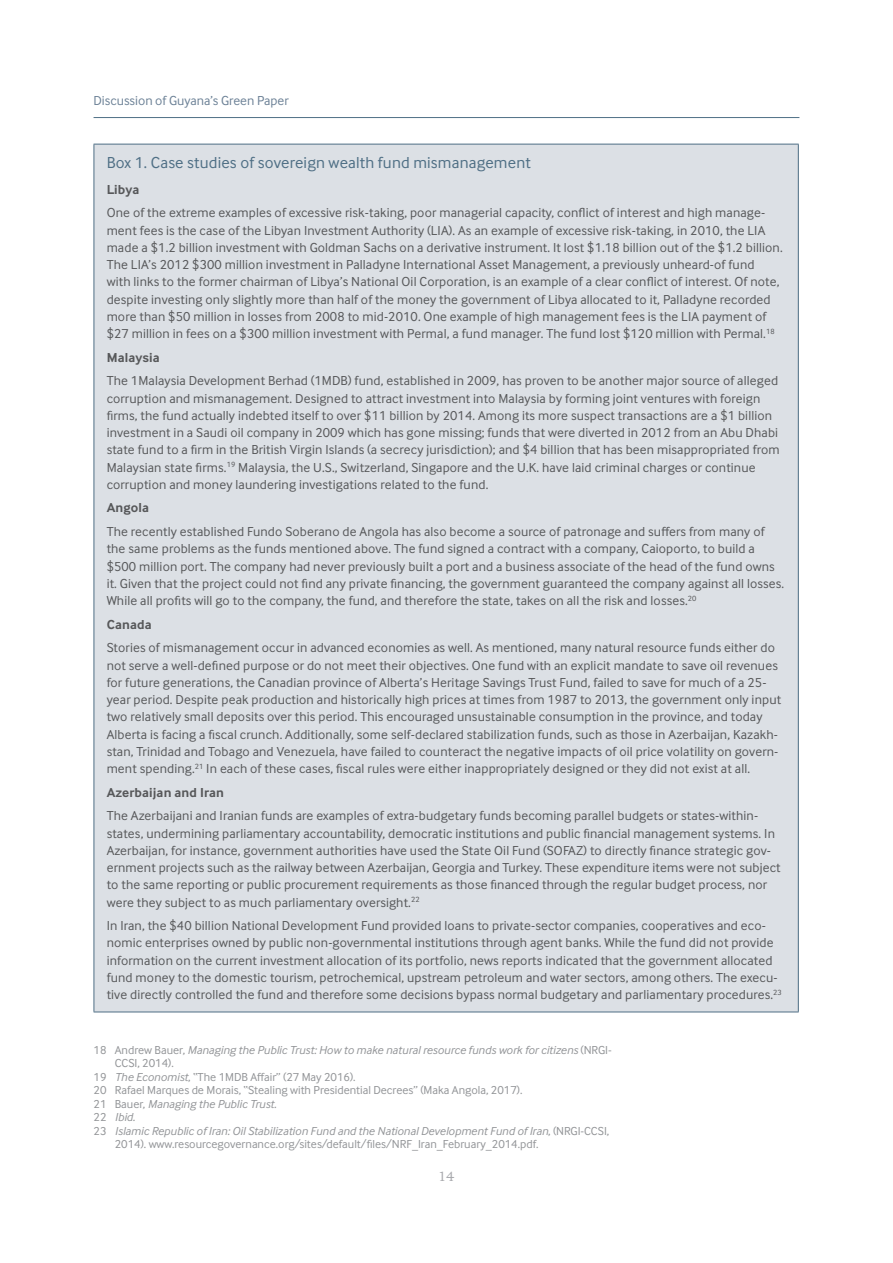
<style>
.page{position:relative;width:893px;height:1263px;background:#fff}
.page>*{position:absolute;margin:0;border:0;box-sizing:border-box;transform-origin:0 0}
.t1{font:16.5px "Inter Face";letter-spacing:.01em;color:#4f6f85}
.t2{font:13.5px/17.2px "Inter Face";letter-spacing:.01em;color:#57585a}
.t3{font:700 13.5px "Inter Face";letter-spacing:.01em;color:#57585a}
.t4{font:13.5px "Inter Face";color:#6d8297}
.t5{font:13.5px "DTL Documenta T";color:#a8a9ad}
.t6{font:italic 12px "Inter Face";color:#939598}
.t7{font:12px "Inter Face";color:#939598}
.s1{font-style:normal}
.s2{font-style:italic}
</style>
<div class="page">
<hr style="left:94px;top:117px;width:705px;height:1px;background:#4f6f85">
<div style="left:94px;top:144px;width:704px;height:868px;background:#dce0e5"></div>
<hr style="left:94px;top:144px;width:705px;height:1px;background:#4f6f85">
<hr style="left:94px;top:144px;width:1px;height:867px;background:#4f6f85">
<hr style="left:798px;top:144px;width:1px;height:867px;background:#4f6f85">
<hr style="left:94px;top:1011px;width:705px;height:1px;background:#4f6f85">
<p class="t4" style="left:94px;top:93px;width:197px">Discussion of Guyana’s Green Paper</p>
<p class="t1" style="left:107px;top:153px;width:426px">Box 1. Case studies of sovereign wealth fund mismanagement</p>
<p class="t3" style="left:107px;top:181px;width:34px">Libya</p>
<p class="t2" style="left:107px;top:204px;width:678px">One of the extreme examples of excessive risk-taking, poor managerial capacity, conflict of interest and high manage&shy;ment fees is the case of the Libyan Investment Authority (LIA). As an example of excessive risk-taking, in 2010, the LIA made a $1.2 billion investment with Goldman Sachs on a derivative instrument. It lost $1.18 billion out of the $1.2 billion.<br>The LIA’s 2012 $300 million investment in Palladyne International Asset Management, a previously unheard-of fund<br>with links to the former chairman of Libya’s National Oil Corporation, is an example of a clear conflict of interest. Of note, despite investing only slightly more than half of the money the government of Libya allocated to it, Palladyne recorded more than $50 million in losses from 2008 to mid-2010. One example of high management fees is the LIA payment of $27 million in fees on a $300 million investment with Permal, a fund manager. The fund lost $120 million with Permal.<sup>18</sup></p>
<p class="t3" style="left:107px;top:349px;width:55px">Malaysia</p>
<p class="t2" style="left:107px;top:372px;width:674px">The 1Malaysia Development Berhad (1MDB) fund, established in 2009, has proven to be another major source of alleged corruption and mismanagement. Designed to attract investment into Malaysia by forming joint ventures with foreign firms, the fund actually indebted itself to over $11 billion by 2014. Among its more suspect transactions are a $1 billion investment in a Saudi oil company in 2009 which has gone missing; funds that were diverted in 2012 from an Abu Dhabi state fund to a firm in the British Virgin Islands (a secrecy jurisdiction); and $4 billion that has been misappropriated from Malaysian state firms.<sup>19</sup> Malaysia, the U.S., Switzerland, Singapore and the U.K. have laid criminal charges or continue corruption and money laundering investigations related to the fund.</p>
<p class="t3" style="left:107px;top:500px;width:44px">Angola</p>
<p class="t2" style="left:107px;top:523px;width:679px">The recently established Fundo Soberano de Angola has also become a source of patronage and suffers from many of the same problems as the funds mentioned above. The fund signed a contract with a company, Caioporto, to build a $500 million port. The company had never previously built a port and a business associate of the head of the fund owns it. Given that the project could not find any private financing, the government guaranteed the company against all losses.<br>While all profits will go to the company, the fund, and therefore the state, takes on all the risk and losses.<sup>20</sup></p>
<p class="t3" style="left:107px;top:616px;width:47px">Canada</p>
<p class="t2" style="left:107px;top:639px;width:676px">Stories of mismanagement occur in advanced economies as well. As mentioned, many natural resource funds either do not serve a well-defined purpose or do not meet their objectives. One fund with an explicit mandate to save oil revenues for future generations, the Canadian province of Alberta’s Heritage Savings Trust Fund, failed to save for much of a 25- year period. Despite peak production and historically high prices at times from 1987 to 2013, the government only input two relatively small deposits over this period. This encouraged unsustainable consumption in the province, and today Alberta is facing a fiscal crunch. Additionally, some self-declared stabilization funds, such as those in Azerbaijan, Kazakh&shy;stan, Trinidad and Tobago and Venezuela, have failed to counteract the negative impacts of oil price volatility on govern&shy;ment spending.<sup>21</sup> In each of these cases, fiscal rules were either inappropriately designed or they did not exist at all.</p>
<p class="t3" style="left:107px;top:784px;width:119px">Azerbaijan and Iran</p>
<p class="t2" style="left:107px;top:807px;width:675px">The Azerbaijani and Iranian funds are examples of extra-budgetary funds becoming parallel budgets or states-within&shy;states, undermining parliamentary accountability, democratic institutions and public financial management systems. In Azerbaijan, for instance, government authorities have used the State Oil Fund (SOFAZ) to directly finance strategic gov&shy;ernment projects such as the railway between Azerbaijan, Georgia and Turkey. These expenditure items were not subject to the same reporting or public procurement requirements as those financed through the regular budget process, nor were they subject to as much parliamentary oversight.<sup>22</sup></p>
<p class="t2" style="left:107px;top:917px;width:677px">In Iran, the $40 billion National Development Fund provided loans to private-sector companies, cooperatives and eco&shy;nomic enterprises owned by public non-governmental institutions through agent banks. While the fund did not provide information on the current investment allocation of its portfolio, news reports indicated that the government allocated fund money to the domestic tourism, petrochemical, upstream petroleum and water sectors, among others. The execu&shy;tive directly controlled the fund and therefore some decisions bypass normal budgetary and parliamentary procedures.<sup>23</sup></p>
<p class="t6" style="left:94px;top:1043px;width:520px"><span class="s1">18 Andrew Bauer,</span> Managing the Public Trust: How to make natural resource funds work for citizens <span class="s1">(NRGI-</span></p>
<p class="t7" style="left:115px;top:1056px;width:60px">CCSI, 2014).</p>
<p class="t7" style="left:94px;top:1070px;width:263px">19 <span class="s2">The Economist</span>, “The 1MDB Affair” (27 May 2016).</p>
<p class="t7" style="left:94px;top:1083px;width:430px">20 Rafael Marques de Morais, “Stealing with Presidential Decrees” (Maka Angola, 2017).</p>
<p class="t6" style="left:94px;top:1097px;width:185px"><span class="s1">21 Bauer,</span> Managing the Public Trust.</p>
<p class="t6" style="left:94px;top:1110px;width:43px"><span class="s1">22</span> Ibid.</p>
<p class="t6" style="left:94px;top:1124px;width:517px"><span class="s1">23</span> Islamic Republic of Iran: Oil Stabilization Fund and the National Development Fund of Iran<span class="s1">, (NRGI-CCSI,</span></p>
<p class="t7" style="left:115px;top:1137px;width:425px">2014). www.resourcegovernance.org/sites/default/files/NRF_Iran_February_2014.pdf.</p>
<p class="t5" style="left:438px;top:1168px;width:18px">14</p>
</div>
